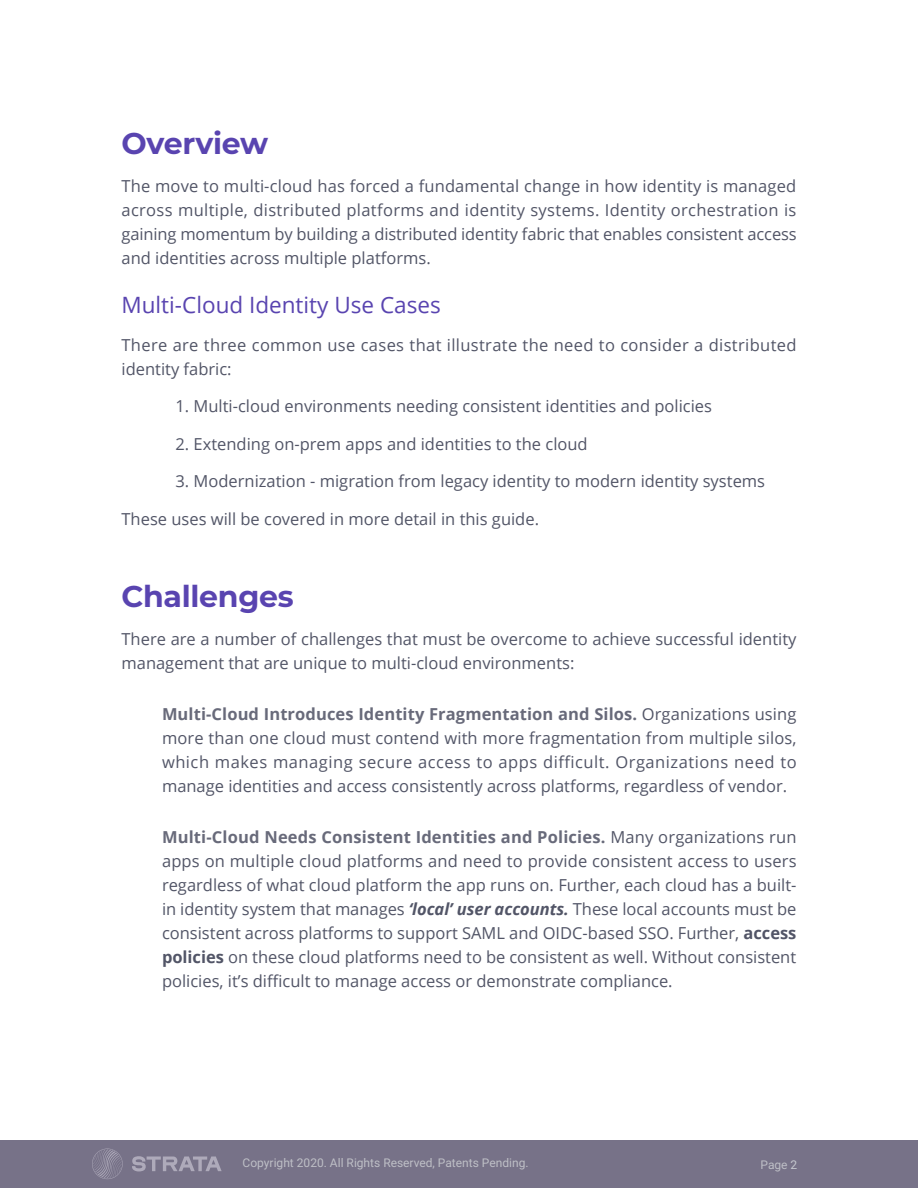
<style>
.page{position:relative;width:918px;height:1188px;background:#fff}
.page>*{position:absolute;margin:0;border:0;box-sizing:border-box;transform-origin:0 0}
.Paragraph_Style_1_1{font:700 30px "Montserrat";letter-spacing:-.01em;color:#5944b0}
.t1{font:22.5px "Open Sans";color:#5944b0}
.Paragraph_Style_1_1-2{font:16.5px/24px "Open Sans";color:#525567;text-align:justify}
.Paragraph_Style_1_1-3{font:16.5px/24px "Open Sans";letter-spacing:.02em;color:#525567}
.t2{font:12px "Roboto";color:#bebfc6}
.s1{font-weight:700;color:#686a7a}
.s2{font-weight:700;font-style:italic}
.s3{font-weight:700}
.s4{color:#c5c8ce}
</style>
<div class="page">
<div style="left:0;top:1141px;width:918px;height:47px;background:#777288"></div>
<svg style="left:132px;top:1156px;width:90px;height:15px"></svg>
<svg style="left:92px;top:1149px;width:31px;height:30px"></svg>
<p class="Paragraph_Style_1_1" style="left:122px;top:122px;width:148px">Overview</p>
<p class="Paragraph_Style_1_1-2" style="left:122px;top:173px;width:677px">The move to multi-cloud has forced a fundamental change in how identity is managed across multiple, distributed platforms and identity systems. Identity orchestration is gaining momentum by building a distributed identity fabric that enables consistent access and identities across multiple platforms.</p>
<h3 class="t1" style="left:122px;top:290px;width:321px">Multi-Cloud Identity Use Cases</h3>
<p class="Paragraph_Style_1_1-3" style="left:122px;top:332px;width:677px">There are three common use cases that illustrate the need to consider a distributed identity fabric:</p>
<p class="Paragraph_Style_1_1-2" style="left:176px;top:394px;width:538px">1. Multi-cloud environments needing consistent identities and policies</p>
<p class="Paragraph_Style_1_1-2" style="left:176px;top:431px;width:414px">2. Extending on-prem apps and identities to the cloud</p>
<p class="Paragraph_Style_1_1-2" style="left:176px;top:469px;width:591px">3. Modernization - migration from legacy identity to modern identity systems</p>
<p class="Paragraph_Style_1_1-2" style="left:122px;top:506px;width:419px">These uses will be covered in more detail in this guide.</p>
<p class="Paragraph_Style_1_1" style="left:122px;top:575px;width:174px">Challenges</p>
<p class="Paragraph_Style_1_1-2" style="left:122px;top:626px;width:676px">There are a number of challenges that must be overcome to achieve successful identity management that are unique to multi-cloud environments:</p>
<p class="Paragraph_Style_1_1-2" style="left:162px;top:701px;width:636px"><span class="s1">Multi-Cloud Introduces Identity Fragmentation and Silos.</span> Organizations using more than one cloud must contend with more fragmentation from multiple silos, which makes managing secure access to apps difficult. Organizations need to manage identities and access consistently across platforms, regardless of vendor.</p>
<p class="Paragraph_Style_1_1-2" style="left:162px;top:824px;width:636px"><span class="s1">Multi-Cloud Needs Consistent Identities and Policies.</span> Many organizations run apps on multiple cloud platforms and need to provide consistent access to users regardless of what cloud platform the app runs on. Further, each cloud has a built&shy;in identity system that manages <span class="s2">‘local’ user accounts.</span> These local accounts must be consistent across platforms to support SAML and OIDC-based SSO. Further, <span class="s3">access policies</span> on these cloud platforms need to be consistent as well. Without consistent policies, it’s difficult to manage access or demonstrate compliance.</p>
<p class="t2" style="left:243px;top:1154px;width:287px">Copyright 2020. All Rights Reserved, Patents Pending.</p>
<p class="t2" style="left:761px;top:1157px;width:38px">Page <span class="s4">2</span></p>
</div>
